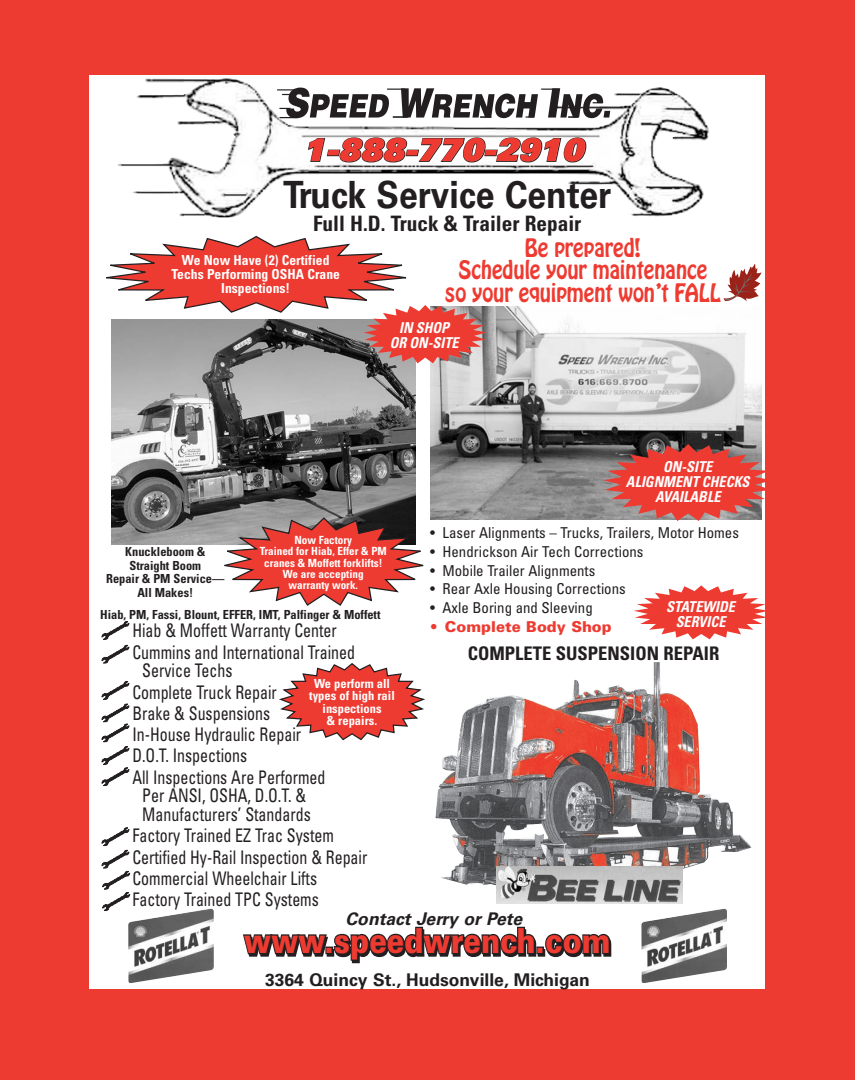
<style>
.page{position:relative;width:855px;height:1080px;background:#ee3b32}
.page>*{position:absolute;margin:0;border:0;box-sizing:border-box;transform-origin:0 0}
.t1{font:700 37.5px "Univers";color:#231f20;scale:.9 1}
.t2{font:900 34.5px "Univers";color:#ee3b32;scale:.83 1}
.t3{font:italic 900 31.25px "Univers";color:#ee3b32}
.t4{font:22.5px/22.5px "Hobo Std";color:#ee3b32;text-align:center;scale:.89 1}
.t5{font:700 condensed 21.25px "Univers";color:#231f20}
.t6{font:condensed 18.75px/21.2px "Univers";color:#231f20;scale:.85 1}
.t7{font:700 condensed 18.75px "Univers";color:#231f20}
.t8{font:700 17.5px "Univers";color:#231f20}
.t9{font:italic 700 17.5px "Univers";color:#231f20}
.t10{font:condensed 15px "Univers";color:#231f20}
.t11{font:italic 700 condensed 15px/15px "Univers";color:#fff;text-align:center;scale:.95 1}
.t12{font:900 15px "Univers";color:#ee3b32}
.t13{font:700 condensed 13.75px/13.8px "Univers";color:#fff;text-align:center}
.t14{font:700 condensed 12.5px/13.8px "Univers";color:#231f20;text-align:center}
.t15{font:700 condensed 12.5px/12.5px "Univers";color:#fff;text-align:center}
.t16{font:700 condensed 11.25px/11.2px "Univers";color:#fff;text-align:center}
</style>
<div class="page">
<div style="left:90px;top:75px;width:675px;height:914px;background:#fff"></div>
<div style="left:538px;top:949px;width:7px;height:8px;border:2px solid #231f20"></div>
<img style="left:118px;top:78px;width:591px;height:140px">
<svg style="left:277px;top:88px;width:333px;height:30px"></svg>
<svg style="left:307px;top:137px;width:281px;height:26px"></svg>
<svg style="left:243px;top:926px;width:294px;height:38px"></svg>
<div style="left:536px;top:947px;width:8px;height:7px;border:2px solid #231f20"></div>
<svg style="left:544px;top:933px;width:68px;height:25px"></svg>
<img style="left:128px;top:909px;width:86px;height:74px">
<img style="left:641px;top:909px;width:86px;height:74px">
<img style="left:112px;top:363px;width:304px;height:181px">
<svg style="left:218px;top:516px;width:206px;height:90px"></svg>
<img style="left:430px;top:307px;width:331px;height:213px">
<svg style="left:603px;top:444px;width:162px;height:77px;background:#ca5550"></svg>
<svg style="left:634px;top:585px;width:131px;height:54px"></svg>
<svg style="left:101px;top:621px;width:29px;height:43px"></svg>
<svg style="left:101px;top:681px;width:29px;height:105px"></svg>
<img style="left:435px;top:662px;width:317px;height:238px">
<img style="left:496px;top:866px;width:186px;height:38px">
<svg style="left:101px;top:827px;width:29px;height:84px"></svg>
<svg style="left:106px;top:235px;width:381px;height:128px"></svg>
<svg style="left:279px;top:663px;width:146px;height:78px"></svg>
<svg style="left:724px;top:264px;width:37px;height:37px"></svg>
<h3 class="t3" style="left:303px;top:129px;width:282px">1-888-770-2910</h3>
<h1 class="t1" style="left:283px;top:173px;width:366px">Truck Service Center</h1>
<p class="t5" style="left:313px;top:210px;width:270px">Full H.D. Truck &amp; Trailer Repair</p>
<p class="t13" style="left:171px;top:253px;width:170px">We Now Have (2) Certified<br>Techs Performing OSHA Crane<br>Inspections!</p>
<p class="t4" style="left:445px;top:237px;width:311px">Be prepared!<br>Schedule your maintenance so your equipment won’t FALL</p>
<p class="t11" style="left:390px;top:320px;width:74px">IN SHOP<br>OR ON-SITE</p>
<p class="t11" style="left:626px;top:459px;width:132px">ON-SITE<br>ALIGNMENT CHECKS<br>AVAILABLE</p>
<p class="t16" style="left:260px;top:534px;width:129px">Now Factory<br>Trained for Hiab, Effer &amp; PM cranes &amp; Moffett forklifts!<br>We are accepting<br>warranty work.</p>
<p class="t14" style="left:106px;top:545px;width:120px">Knuckleboom &amp;<br>Straight Boom<br>Repair &amp; PM Service—<br>All Makes!</p>
<p class="t14" style="left:100px;top:607px;width:282px">Hiab, PM, Fassi, Blount, EFFER, IMT, Palfinger &amp; Moffett</p>
<p class="t6" style="left:132px;top:620px;width:264px">Hiab &amp; Moffett Warranty Center<br>Cummins and International Trained</p>
<p class="t6" style="left:132px;top:660px;width:229px;text-indent:10px">Service Techs<br>Complete Truck Repair<br>Brake &amp; Suspensions<br>In-House Hydraulic Repair<br>D.O.T. Inspections<br>All Inspections Are Performed</p>
<p class="t6" style="left:142px;top:786px;width:200px;line-height:18.8px">Per ANSI, OSHA, D.O.T. &amp;<br>Manufacturers’ Standards</p>
<p class="t6" style="left:132px;top:825px;width:278px">Factory Trained EZ Trac System<br>Certified Hy-Rail Inspection &amp; Repair<br>Commercial Wheelchair Lifts<br>Factory Trained TPC Systems</p>
<p class="t15" style="left:309px;top:677px;width:87px">We perform all types of high rail inspections<br>&amp; repairs.</p>
<p class="t10" style="left:430px;top:523px;width:310px">• Laser Alignments – Trucks, Trailers, Motor Homes</p>
<p class="t10" style="left:430px;top:542px;width:215px">• Hendrickson Air Tech Corrections</p>
<p class="t10" style="left:430px;top:561px;width:167px">• Mobile Trailer Alignments</p>
<p class="t10" style="left:430px;top:579px;width:197px">• Rear Axle Housing Corrections</p>
<p class="t10" style="left:430px;top:598px;width:164px">• Axle Boring and Sleeving</p>
<p class="t12" style="left:430px;top:617px;width:183px">• Complete Body Shop</p>
<p class="t11" style="left:666px;top:599px;width:74px">STATEWIDE<br>SERVICE</p>
<p class="t7" style="left:468px;top:642px;width:253px">COMPLETE SUSPENSION REPAIR</p>
<p class="t9" style="left:346px;top:908px;width:178px">Contact Jerry or Pete</p>
<h2 class="t2" style="left:244px;top:919px;width:443px">www.speedwrench.com</h2>
<p class="t8" style="left:265px;top:969px;width:326px">3364 Quincy St., Hudsonville, Michigan</p>
</div>
